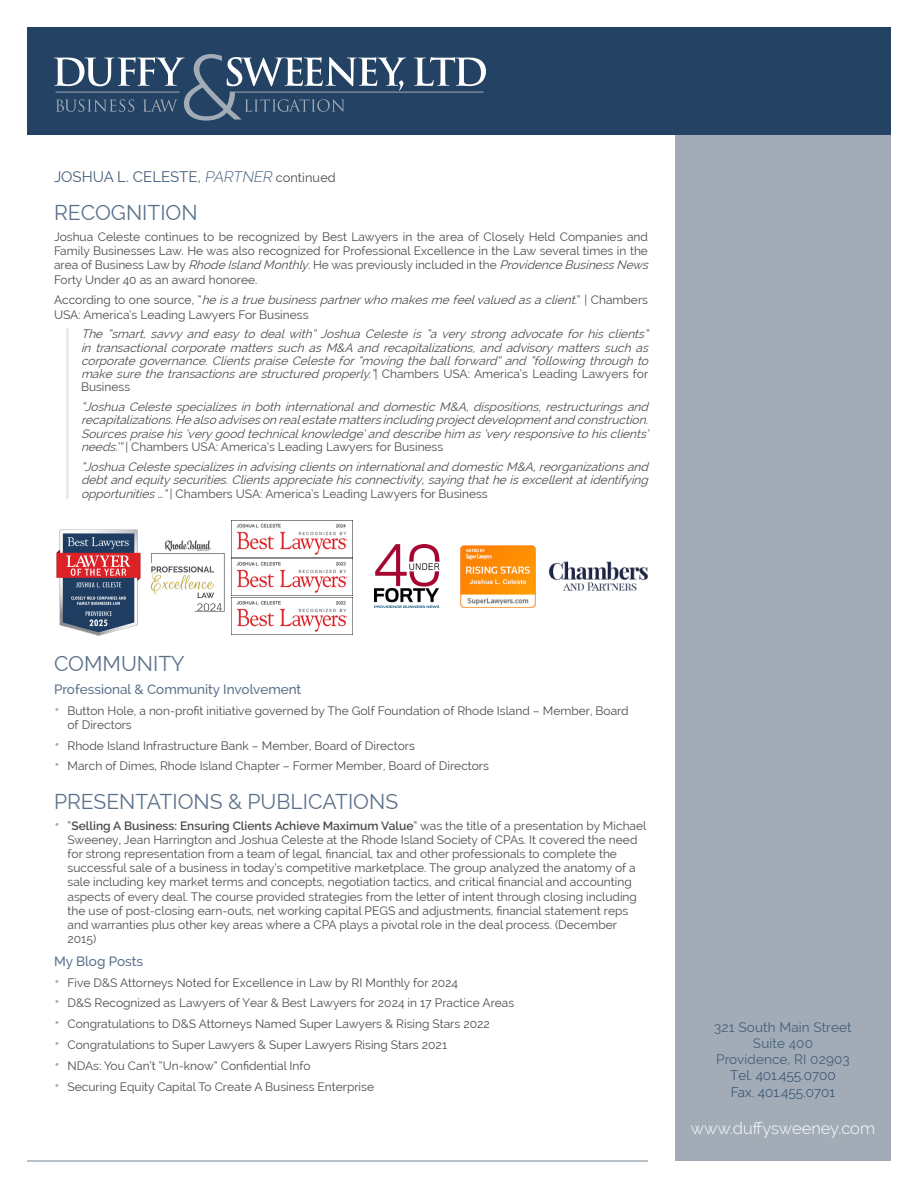
<style>
.page{position:relative;width:918px;height:1188px;background:#fff}
.page>*{position:absolute;margin:0;border:0;box-sizing:border-box;transform-origin:0 0}
.Body_Heading{font:21px "Raleway";color:#5b718a}
.t1{font:300 16.5px "Raleway";color:#fff}
.Body_Heading-2{font:15px "Raleway";color:#455e7a}
.headings{font:13.5px/16.2px "Raleway";letter-spacing:.01em;color:#455e7a;text-align:center}
.Body_Sub-head{font:500 13.5px "Raleway";color:#5b718a}
.Long_Bio_Body{font:12px/14.1px "Raleway";color:#4b4c4d}
.Long_Bio_Body-2{font:italic 12px/13.2px "Raleway";color:#4b4c4d;text-align:justify}
.s1{font-weight:300;font-style:italic}
.s2{font-size:12.75px;color:#4b4c4d}
.s3{font-style:italic}
.s4{font-style:normal}
.s5{font-size:16.5px;color:#a1acb6}
.s6{font-weight:600}
.s7{font-weight:300;color:#244263}
</style>
<div class="page">
<div style="left:27px;top:27px;width:864px;height:108px;background:#244263"></div>
<svg style="left:54px;top:54px;width:352px;height:67px"></svg>
<svg style="left:414px;top:57px;width:72px;height:29px"></svg>
<hr style="left:56px;top:92px;width:123px;height:1px;background:#a1acb6">
<hr style="left:230px;top:92px;width:253px;height:1px;background:#a1acb6">
<img style="left:548px;top:561px;width:100px;height:30px">
<img style="left:150px;top:540px;width:75px;height:72px">
<hr style="left:27px;top:1160px;width:621px;height:2px;background:#a1acb6">
<div style="left:675px;top:135px;width:216px;height:1026px;background:#a1acb6"></div>
<img style="left:460px;top:545px;width:76px;height:63px">
<img style="left:231px;top:598px;width:122px;height:36px">
<img style="left:374px;top:545px;width:66px;height:63px">
<img style="left:231px;top:559px;width:122px;height:37px">
<img style="left:231px;top:520px;width:122px;height:37px">
<hr style="left:66px;top:328px;width:3px;height:171px;background:#e9ecef">
<img style="left:56px;top:529px;width:85px;height:107px">
<p class="Body_Heading-2" style="left:54px;top:168px;width:283px">JOSHUA L. CELESTE, <span class="s1">PARTNER</span><span class="s2">continued</span></p>
<p class="Body_Heading" style="left:54px;top:201px;width:145px">RECOGNITION</p>
<p class="Long_Bio_Body" style="left:54px;top:230px;width:599px">Joshua Celeste continues to be recognized by Best Lawyers in the area of Closely Held Companies and Family Businesses Law. He was also recognized for Professional Excellence in the Law several times in the area of Business Law by <span class="s3">Rhode Island Monthly</span>. He was previously included in the <span class="s3">Providence BusinessNews </span>Forty Under 40 as an award honoree.</p>
<p class="Long_Bio_Body" style="left:54px;top:293px;width:596px">A c c o r d i n g t o o n e s o u r c e , “ <span class="s3">he isatrue businesspartnerwho makesme feelvalued asaclient</span>. ” | C h a m b e r s<br>USA: America’s Leading Lawyers For Business</p>
<p class="Long_Bio_Body-2" style="left:81px;top:328px;width:572px;text-align:left">The “smart, savvy and easy to deal with” Joshua Celeste is “a very strong advocate for his clients” in transactional corporate matters such as M&amp;A and recapitalizations, and advisory matters such as corporate governance.Clientspraise Celeste for“moving the ballforward”and “following through to make sure the transactionsare structured properly.”<span class="s4">| C h a m b e r s U S A : A m e r i c a ’ s L e a d i n g L a w y e r s f o r Business</span></p>
<p class="Long_Bio_Body-2" style="left:81px;top:400px;width:573px">“Joshua Celeste specializes in both internationaland domestic M&amp;A, dispositions, restructurings and recapitalizations.He also adviseson realestate mattersincluding projectdevelopmentand construction.<br>Sourcespraise his‘verygood technicalknowledge’and describe him as‘veryresponsive to hisclients’ needs.’”<span class="s4">| Chambers USA: America’s Leading Lawyers for Business</span></p>
<p class="Long_Bio_Body-2" style="left:81px;top:460px;width:572px;line-height:13.6px">“JoshuaCeleste specializesin advising clientson internationaland domesticM&amp;A,reorganizationsand debtand equitysecurities.Clientsappreciate hisconnectivity,saying thathe isexcellentatidentifying opportunities…”<span class="s4">| Chambers USA: America’s Leading Lawyers for Business</span></p>
<p class="Body_Heading" style="left:54px;top:651px;width:132px">COMMUNITY</p>
<p class="Body_Sub-head" style="left:54px;top:681px;width:249px">Professional &amp; Community Involvement</p>
<p class="Long_Bio_Body" style="left:68px;top:703px;width:563px;text-indent:-14px"><span class="s5">•</span> Button Hole, a non-profit initiative governed by The Golf Foundation of Rhode Island – Member, Board of Directors</p>
<p class="Long_Bio_Body" style="left:54px;top:738px;width:362px"><span class="s5">•</span> Rhode Island Infrastructure Bank – Member, Board of Directors</p>
<p class="Long_Bio_Body" style="left:54px;top:759px;width:436px"><span class="s5">•</span> March of Dimes, Rhode Island Chapter – Former Member, Board of Directors</p>
<p class="Body_Heading" style="left:54px;top:790px;width:346px">PRESENTATIONS &amp; PUBLICATIONS</p>
<p class="Long_Bio_Body" style="left:68px;top:819px;width:580px;text-indent:-14px"><span class="s5">•</span> “<span class="s6">Selling A Business: Ensuring Clients Achieve Maximum Value</span>” was the title of a presentation by Michael Sweeney, Jean Harrington and Joshua Celeste at the Rhode Island Society of CPAs. It covered the need for strong representation from a team of legal, financial, tax and other professionals to complete the successful sale of a business in today’s competitive marketplace. The group analyzed the anatomy of a sale including key market terms and concepts, negotiation tactics, and critical financial and accounting aspects of every deal. The course provided strategies from the letter of intent through closing including the use of post-closing earn-outs, net working capital PEGS and adjustments, financial statement reps and warranties plus other key areas where a CPA plays a pivotal role in the deal process. (December 2015)</p>
<p class="Body_Sub-head" style="left:54px;top:953px;width:91px">My Blog Posts</p>
<p class="Long_Bio_Body" style="left:54px;top:975px;width:406px"><span class="s5">•</span> Five D&amp;S Attorneys Noted for Excellence in Law by RI Monthly for 2024</p>
<p class="Long_Bio_Body" style="left:54px;top:996px;width:462px"><span class="s5">•</span> D&amp;S Recognized as Lawyers of Year &amp; Best Lawyers for 2024 in 17 Practice Areas</p>
<p class="Long_Bio_Body" style="left:54px;top:1017px;width:437px"><span class="s5">•</span> Congratulations to D&amp;S Attorneys Named Super Lawyers &amp; Rising Stars 2022</p>
<p class="Long_Bio_Body" style="left:54px;top:1038px;width:395px"><span class="s5">•</span> Congratulations to Super Lawyers &amp; Super Lawyers Rising Stars 2021</p>
<p class="Long_Bio_Body" style="left:54px;top:1059px;width:258px"><span class="s5">•</span> NDAs: You Can’t “Un-know” Confidential Info</p>
<p class="Long_Bio_Body" style="left:54px;top:1080px;width:322px"><span class="s5">•</span> Securing Equity Capital To Create A Business Enterprise</p>
<p class="headings" style="left:714px;top:1019px;width:139px">321 South Main Street<br>Suite 400<br>Providence, RI 02903<br><span class="s7">Tel. 401.455.0700<br>Fax. 401.455.0701</span></p>
<p class="t1" style="left:691px;top:1119px;width:186px">www.duffysweeney.com</p>
</div>
